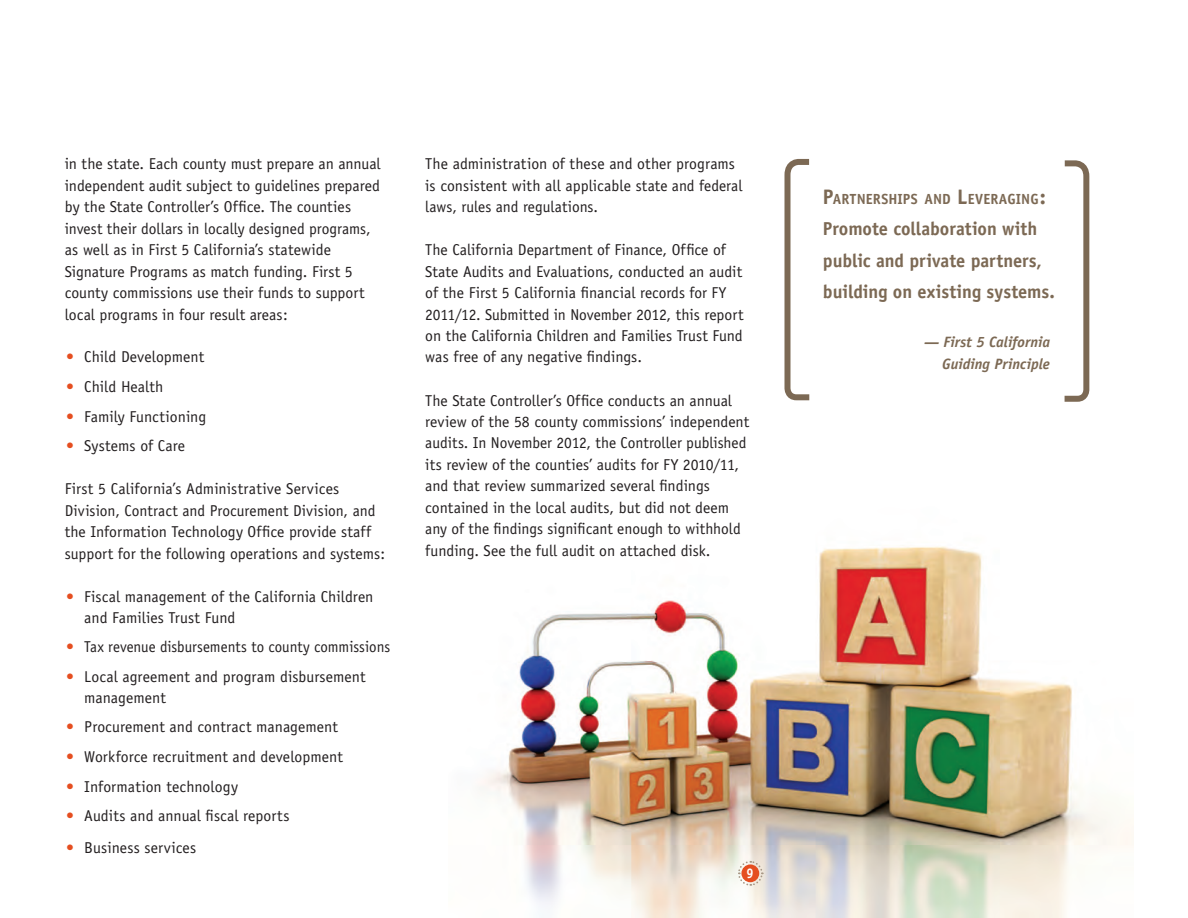
<style>
.page{position:relative;width:1188px;height:918px;background:#fff}
.page>*{position:absolute;margin:0;border:0;box-sizing:border-box;transform-origin:0 0}
.t1{font:700 18.75px/31.5px "Officina Sans";letter-spacing:-.005em;color:#7c6954}
.t2{font:15.75px/21.5px "Officina Sans";color:#231f20}
.t3{font:15.75px "Officina Sans";color:#231f20;scale:.95 1}
.t4{font:italic 700 15px/22.5px "Officina Sans";color:#7c6954;text-align:right}
.t5{font:700 14.7px "Officina Sans";letter-spacing:.005em;color:#7c6954}
.t6{font:700 13.95px "Officina Sans";color:#fff;scale:.93 1}
.s1{color:#e54e20}
.s2{font-size:21px}
</style>
<div class="page">
<img style="left:480px;top:546px;width:654px;height:372px">
<svg style="left:784px;top:158px;width:26px;height:243px"></svg>
<svg style="left:1064px;top:160px;width:26px;height:242px"></svg>
<svg style="left:737px;top:860px;width:27px;height:27px"></svg>
<div style="left:741px;top:864px;width:18px;height:18px;background:#e54e20;border-radius:50%"></div>
<p class="t2" style="left:65px;top:153px;width:317px">in the state. Each county must prepare an annual independent audit subject to guidelines prepared by the State Controller’s Offce. The counties invest their dollars in locally designed programs, as well as in First 5 California’s statewide Signature Programs as match funding. First 5 county commissions use their funds to support local programs in four result areas:</p>
<p class="t2" style="left:66px;top:346px;width:140px"><span class="s1">•</span> Child Development</p>
<p class="t2" style="left:66px;top:376px;width:99px"><span class="s1">•</span> Child Health</p>
<p class="t2" style="left:66px;top:406px;width:142px"><span class="s1">•</span> Family Functioning</p>
<p class="t2" style="left:66px;top:435px;width:120px"><span class="s1">•</span> Systems of Care</p>
<p class="t2" style="left:65px;top:478px;width:322px">First 5 California’s Administrative Services Division, Contract and Procurement Division, and the Information Technology Offce provide staff support for the following operations and systems:</p>
<p class="t2" style="left:84px;top:586px;width:291px;line-height:21px;text-indent:-18px"><span class="s1">•</span> Fiscal management of the California Children and Families Trust Fund</p>
<p class="t3" style="left:66px;top:638px;width:342px"><span class="s1">•</span> Tax revenue disbursements to county commissions</p>
<p class="t2" style="left:84px;top:666px;width:283px;line-height:21px;text-indent:-18px"><span class="s1">•</span> Local agreement and program disbursement management</p>
<p class="t2" style="left:66px;top:716px;width:273px"><span class="s1">•</span> Procurement and contract management</p>
<p class="t2" style="left:66px;top:746px;width:278px"><span class="s1">•</span> Workforce recruitment and development</p>
<p class="t2" style="left:66px;top:776px;width:173px"><span class="s1">•</span> Information technology</p>
<p class="t2" style="left:66px;top:805px;width:225px"><span class="s1">•</span> Audits and annual fscal reports</p>
<p class="t2" style="left:66px;top:836px;width:131px"><span class="s1">•</span> Business services</p>
<p class="t2" style="left:425px;top:153px;width:319px">The administration of these and other programs is consistent with all applicable state and federal laws, rules and regulations.</p>
<p class="t2" style="left:425px;top:239px;width:320px">The California Department of Finance, Offce of State Audits and Evaluations, conducted an audit of the First 5 California fnancial records for FY 2011/12. Submitted in November 2012, this report on the California Children and Families Trust Fund was free of any negative fndings.</p>
<p class="t2" style="left:425px;top:389px;width:325px">The State Controller’s Offce conducts an annual review of the 58 county commissions’ independent audits. In November 2012, the Controller published its review of the counties’ audits for FY 2010/11, and that review summarized several fndings contained in the local audits, but did not deem any of the fndings signifcant enough to withhold funding. See the full audit on attached disk.</p>
<p class="t6" style="left:747px;top:864px;width:9px">9</p>
<p class="t5" style="left:823px;top:190px;width:224px"><span class="s2">P</span>ARTNERSHIPS AND <span class="s2">L</span>EVERAGING<span class="s2">:</span></p>
<p class="t1" style="left:823px;top:213px;width:233px">Promote collaboration with public and private partners, building on existing systems.</p>
<p class="t4" style="left:924px;top:330px;width:128px">— First 5 California<br>Guiding Principle</p>
</div>
